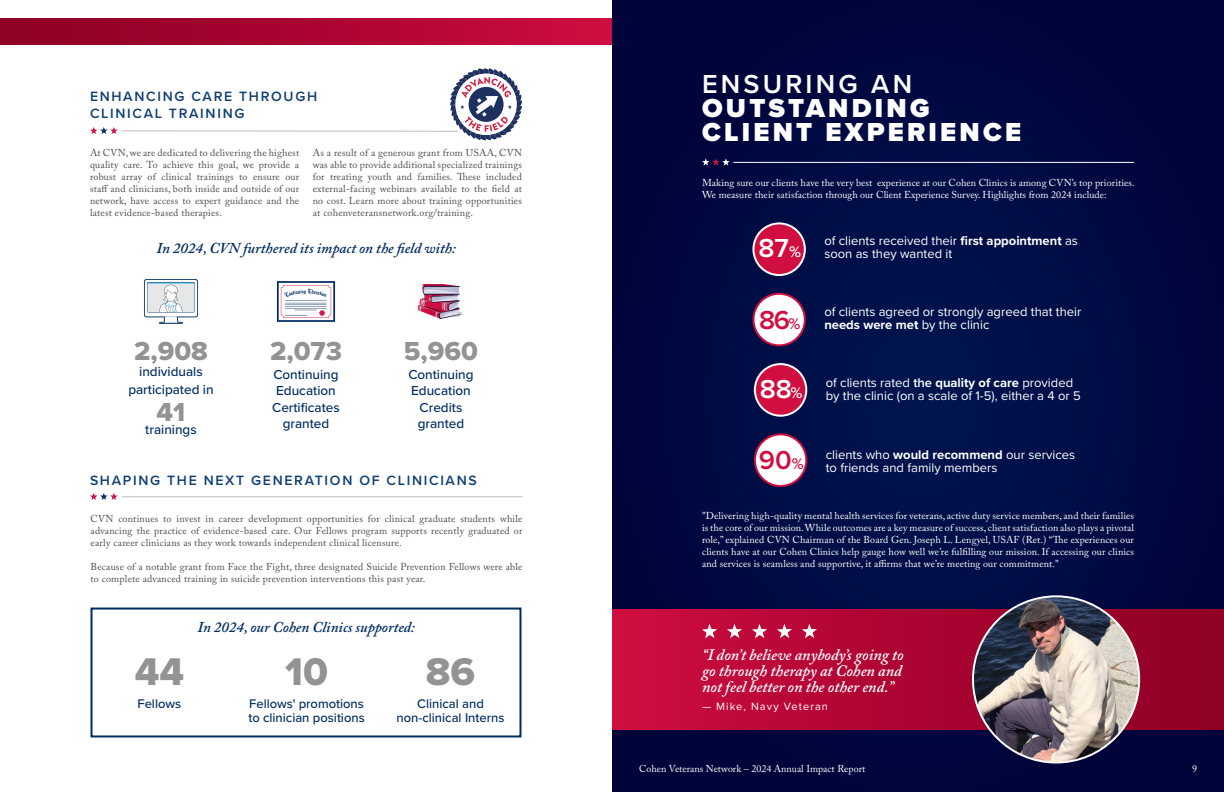
<style>
.page{position:relative;width:1224px;height:792px;background:#fff}
.page>*{position:absolute;margin:0;border:0;box-sizing:border-box;transform-origin:0 0}
.t1{font:40px "Proxima Nova Extrabld";color:#939393}
.t2{font:900 27px "Proxima Nova";letter-spacing:.12em;color:#fff}
.t3{font:27px "Proxima Nova Extrabld";color:#939393}
.t4{font:600 27px "Proxima Nova";letter-spacing:.12em;color:#fff}
.t5{font:600 27px "Proxima Nova";color:#d10e40}
.t6{font:italic 600 16px/16px "Adobe Caslon Pro";color:#fff;text-align:justify}
.t7{font:italic 600 15px "Adobe Caslon Pro";color:#002c62}
.t8{font:600 14px/17px "Proxima Nova";letter-spacing:.12em;color:#114073}
.t9{font:500 13.5px/16.5px "Proxima Nova";color:#002c62;text-align:center}
.t10{font:13px "Proxima Nova";color:#fff}
.t11{font:500 13px/14px "Proxima Nova";color:#002c62}
.t12{font:700 13px "Proxima Nova";color:#fff}
.t13{font:11px "Proxima Nova";letter-spacing:.1em;color:#fff}
.t14{font:10px/12px "Adobe Caslon Pro";letter-spacing:.02em;color:#4b4c4d;text-align:justify}
.t15{font:10px/12px "Adobe Caslon Pro";letter-spacing:.01em;color:#fff}
.s1{font-weight:700}
.s2{font-size:16px}
.s3{font-weight:400}
.s4{font-weight:600}
</style>
<div class="page">
<div style="left:612px;top:0;width:612px;height:792px;background:#000940"></div>
<svg style="left:612px;top:609px;width:612px;height:121px;background:#b20734"></svg>
<div style="left:90px;top:608px;width:432px;height:129px;border:2px solid #002c62"></div>
<div style="left:0;top:18px;width:612px;height:27px;background:linear-gradient(to right,#8b0024,#cd0b3f)"></div>
<svg style="left:90px;top:68px;width:432px;height:72px"></svg>
<hr style="left:734px;top:162px;width:400px;height:1px;background:#fff">
<svg style="left:702px;top:158px;width:28px;height:8px"></svg>
<svg style="left:144px;top:279px;width:54px;height:45px"></svg>
<svg style="left:277px;top:281px;width:58px;height:41px"></svg>
<svg style="left:418px;top:284px;width:46px;height:35px"></svg>
<hr style="left:122px;top:497px;width:401px;height:1px;background:#bcbdc0">
<svg style="left:90px;top:493px;width:28px;height:7px"></svg>
<svg style="left:802px;top:624px;width:15px;height:14px"></svg>
<svg style="left:777px;top:624px;width:15px;height:14px"></svg>
<svg style="left:752px;top:624px;width:15px;height:14px"></svg>
<svg style="left:727px;top:624px;width:15px;height:14px"></svg>
<svg style="left:702px;top:624px;width:15px;height:14px"></svg>
<div style="left:753px;top:223px;width:52px;height:52px;background:#d10e40;border-radius:50%"></div>
<div style="left:752px;top:222px;width:54px;height:54px;border:2px solid #fff;border-radius:50%"></div>
<div style="left:753px;top:294px;width:52px;height:51px;background:#fff;border-radius:50%"></div>
<div style="left:752px;top:293px;width:54px;height:53px;border:2px solid #d10e40;border-radius:50%"></div>
<div style="left:755px;top:364px;width:51px;height:52px;background:#d10e40;border-radius:50%"></div>
<div style="left:754px;top:363px;width:53px;height:54px;border:2px solid #fff;border-radius:50%"></div>
<div style="left:755px;top:434px;width:51px;height:52px;background:#fff;border-radius:50%"></div>
<div style="left:754px;top:433px;width:53px;height:54px;border:2px solid #d10e40;border-radius:50%"></div>
<img style="left:973px;top:596px;width:166px;height:167px;border-radius:83px">
<p class="t8" style="left:90px;top:87px;width:229px">ENHANCING CARE THROUGH<br>CLINICAL TRAINING</p>
<p class="t14" style="left:90px;top:146px;width:211px">At CVN, we are dedicated to delivering the highest quality care. To achieve this goal, we provide a robust array of clinical trainings to ensure our staff and clinicians, both inside and outside of our network, have access to expert guidance and the latest evidence-based therapies.</p>
<p class="t14" style="left:313px;top:146px;width:211px">As a result of a generous grant from USAA, CVN was able to provide additional specialized trainings for treating youth and families. These included external-facing webinars available to the field at no cost. Learn more about training opportunities at cohenveteransnetwork.org/training.</p>
<p class="t7" style="left:157px;top:239px;width:301px">In 2024, CVN furthered its impact on the field with:</p>
<p class="t3" style="left:134px;top:330px;width:75px">2,908</p>
<p class="t3" style="left:404px;top:330px;width:76px">5,960</p>
<p class="t3" style="left:157px;top:392px;width:30px">41</p>
<p class="t3" style="left:270px;top:330px;width:73px">2,073</p>
<p class="t9" style="left:139px;top:363px;width:65px">individuals</p>
<p class="t9" style="left:128px;top:381px;width:87px">participated in</p>
<p class="t9" style="left:145px;top:421px;width:53px">trainings</p>
<p class="t9" style="left:273px;top:366px;width:67px">Continuing</p>
<p class="t9" style="left:272px;top:382px;width:69px">Education<br>Certificates granted</p>
<p class="t9" style="left:408px;top:366px;width:67px">Continuing</p>
<p class="t9" style="left:411px;top:382px;width:61px">Education<br>Credits granted</p>
<p class="t8" style="left:90px;top:471px;width:388px">SHAPING THE NEXT GENERATION OF CLINICIANS</p>
<p class="t14" style="left:91px;top:512px;width:433px">CVN continues to invest in career development opportunities for clinical graduate students while advancing the practice of evidence-based care. Our Fellows program supports recently graduated or early career clinicians as they work towards independent clinical licensure.</p>
<p class="t14" style="left:91px;top:560px;width:433px">Because of a notable grant from Face the Fight, three designated Suicide Prevention Fellows were able to complete advanced training in suicide prevention interventions this past year.</p>
<p class="t7" style="left:198px;top:618px;width:219px">In 2024, our Cohen Clinics supported:</p>
<p class="t1" style="left:135px;top:642px;width:51px">44</p>
<p class="t1" style="left:285px;top:642px;width:44px">10</p>
<p class="t1" style="left:426px;top:642px;width:51px">86</p>
<p class="t11" style="left:137px;top:696px;width:45px">Fellows</p>
<p class="t11" style="left:417px;top:696px;width:68px">Clinical and</p>
<p class="t11" style="left:397px;top:710px;width:109px">non-clinical Interns</p>
<p class="t11" style="left:248px;top:696px;width:118px">Fellows' promotions to clinician positions</p>
<p class="t4" style="left:702px;top:64px;width:212px">ENSURING AN</p>
<p class="t2" style="left:702px;top:88px;width:229px">OUTSTANDING</p>
<p class="t2" style="left:702px;top:112px;width:321px">CLIENT EXPERIENCE</p>
<p class="t15" style="left:702px;top:177px;width:434px">Making sure our clients have the very best experience at our Cohen Clinics is among CVN’s top priorities.<br>We measure their satisfaction through our Client Experience Survey. Highlights from 2024 include:</p>
<p class="t10" style="left:824px;top:231px;width:255px">of clients received their <span class="s1">first appointment</span> as</p>
<p class="t4" style="left:759px;top:228px;width:44px">87<span class="s2">%</span></p>
<p class="t10" style="left:824px;top:244px;width:129px">soon as they wanted it</p>
<p class="t10" style="left:824px;top:302px;width:259px">of clients agreed or strongly agreed that their</p>
<p class="t5" style="left:759px;top:300px;width:43px">86<span class="s2">%</span></p>
<p class="t12" style="left:824px;top:315px;width:167px">needs were met <span class="s3">by the clinic</span></p>
<p class="t4" style="left:760px;top:369px;width:44px">88<span class="s2">%</span></p>
<p class="t5" style="left:759px;top:440px;width:46px">90<span class="s2">%</span></p>
<p class="t10" style="left:826px;top:373px;width:249px">of clients rated <span class="s4">the</span> <span class="s1">quality of care</span> provided</p>
<p class="t10" style="left:826px;top:386px;width:257px">by the clinic (on a scale of 1-5), either a 4 or 5</p>
<p class="t10" style="left:826px;top:445px;width:251px">clients who <span class="s1">would recommend</span> our services</p>
<p class="t10" style="left:826px;top:458px;width:173px">to friends and family members</p>
<p class="t15" style="left:702px;top:509px;width:434px;text-align:justify">"Delivering high-quality mental health services for veterans, active duty service members, and their families is the core of our mission. While outcomes are a key measure of success, client satisfaction also plays a pivotal role,” explained CVN Chairman of the Board Gen. Joseph L. Lengyel, USAF (Ret.) “The experiences our clients have at our Cohen Clinics help gauge how well we’re fulfilling our mission. If accessing our clinics and services is seamless and supportive, it affirms that we’re meeting our commitment."</p>
<p class="t6" style="left:702px;top:647px;width:203px">“I don’t believe anybody’s going to go through therapy at Cohen and not feel better on the other end.”</p>
<p class="t13" style="left:702px;top:698px;width:128px">— Mike, Navy Veteran</p>
<p class="t15" style="left:639px;top:763px;width:228px">Cohen Veterans Network – 2024 Annual Impact Report</p>
<p class="t15" style="left:1192px;top:763px;width:6px">9</p>
</div>
